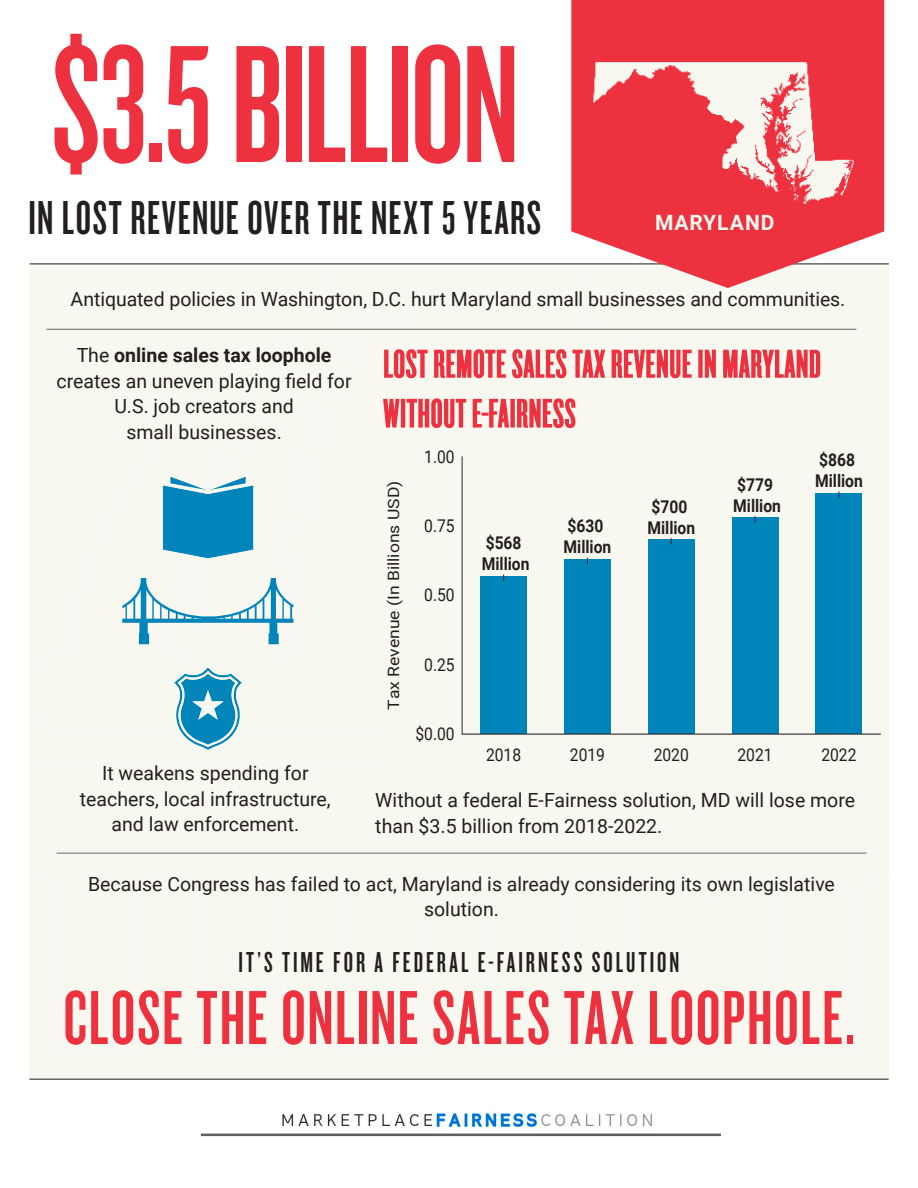
<style>
.page{position:relative;width:918px;height:1188px;background:#fff}
.page>*{position:absolute;margin:0;border:0;box-sizing:border-box;transform-origin:0 0}
.t1{font:174px "Knockout HTF47 Bantamweight";letter-spacing:-.015em;color:#ed313e}
.t2{font:79.5px "Knockout HTF47 Bantamweight";letter-spacing:.02em;color:#ed313e}
.t3{font:49.5px "Knockout HTF47 Bantamweight";letter-spacing:.03em;color:#231f20}
.t4{font:30px "Knockout HTF47 Bantamweight";letter-spacing:.1em;color:#231f20}
.t5{font:700 21px "Roboto";letter-spacing:.045em;color:#f8f7f0}
.t6{font:19.5px/25.5px "Roboto";color:#231f20;text-align:center}
.t7{font:700 17.55px/21px "Roboto";color:#231f20;scale:.89 1}
.t8{font:17.55px "Roboto";color:#231f20;scale:.89 1}
.t9{font:15.6px "Roboto";color:#231f20;scale:1.12 1}
.s1{font-weight:700}
</style>
<div class="page">
<hr style="left:30px;top:263px;width:859px;height:2px;background:#676767">
<svg style="left:571px;top:0;width:313px;height:288px;fill:#ed313e"></svg>
<hr style="left:29px;top:1078px;width:860px;height:2px;background:#676767">
<hr style="left:57px;top:853px;width:810px;height:1px;background:#676767">
<div style="left:378px;top:340px;width:511px;height:427px;background:#f8f7f0"></div>
<div style="left:480px;top:576px;width:47px;height:158px;background:#0085bb"></div>
<div style="left:564px;top:559px;width:47px;height:175px;background:#0085bb"></div>
<div style="left:648px;top:540px;width:46px;height:194px;background:#0085bb"></div>
<div style="left:732px;top:518px;width:47px;height:216px;background:#0085bb"></div>
<div style="left:816px;top:493px;width:46px;height:241px;background:#0085bb"></div>
<hr style="left:462px;top:457px;width:1px;height:277px;background:#231f20">
<hr style="left:462px;top:734px;width:418px;height:1px;background:#231f20">
<img style="left:384px;top:349px;width:437px;height:30px">
<img style="left:383px;top:398px;width:98px;height:31px">
<img style="left:481px;top:398px;width:8px;height:30px">
<img style="left:489px;top:398px;width:87px;height:31px">
<hr style="left:46px;top:329px;width:810px;height:1px;background:#676767">
<img style="left:200px;top:1111px;width:521px;height:26px">
<svg style="left:122px;top:578px;width:171px;height:66px"></svg>
<img style="left:167px;top:663px;width:82px;height:92px">
<img style="left:145px;top:467px;width:125px;height:99px">
<img style="left:580px;top:0;width:287px;height:284px">
<p class="t1" style="left:50px;top:18px;width:470px">$3.5 BILLION</p>
<p class="t3" style="left:29px;top:193px;width:514px">IN LOST REVENUE OVER THE NEXT 5 YEARS</p>
<p class="t5" style="left:655px;top:208px;width:121px">MARYLAND</p>
<p class="t6" style="left:71px;top:286px;width:776px">Antiquated policies in Washington, D.C. hurt Maryland small businesses and communities.</p>
<p class="t6" style="left:57px;top:342px;width:297px">The <span class="s1">online sales tax loophole </span>creates an uneven playing field for<br>U.S. job creators and</p>
<p class="t6" style="left:127px;top:418px;width:157px">small businesses.</p>
<p class="t6" style="left:80px;top:760px;width:252px">It weakens spending for teachers, local infrastructure, and law enforcement.</p>
<p class="t9" style="left:383px;top:710px;width:206px;rotate:-90deg">Tax Revenue (In Billions USD)</p>
<p class="t8" style="left:424px;top:444px;width:36px">1.00</p>
<p class="t8" style="left:424px;top:514px;width:36px">0.75</p>
<p class="t8" style="left:424px;top:583px;width:36px">0.50</p>
<p class="t8" style="left:424px;top:652px;width:36px">0.25</p>
<p class="t8" style="left:415px;top:721px;width:46px">$0.00</p>
<p class="t7" style="left:482px;top:532px;width:55px">$568<br>Million</p>
<p class="t8" style="left:486px;top:742px;width:41px">2018</p>
<p class="t7" style="left:564px;top:515px;width:55px">$630<br>Million</p>
<p class="t8" style="left:570px;top:742px;width:41px">2019</p>
<p class="t7" style="left:647px;top:495px;width:55px">$700<br>Million</p>
<p class="t8" style="left:654px;top:742px;width:41px">2020</p>
<p class="t7" style="left:733px;top:473px;width:55px">$779<br>Million</p>
<p class="t7" style="left:815px;top:449px;width:55px">$868<br>Million</p>
<p class="t8" style="left:738px;top:742px;width:41px">2021</p>
<p class="t8" style="left:821px;top:742px;width:41px">2022</p>
<p class="t6" style="left:375px;top:787px;width:481px;text-align:left">Without a federal E-Fairness solution, MD will lose more than $3.5 billion from 2018-2022.</p>
<p class="t6" style="left:88px;top:871px;width:748px">Because Congress has failed to act, Maryland is already considering its own legislative solution.</p>
<p class="t4" style="left:239px;top:947px;width:442px">IT’S TIME FOR A FEDERAL E-FAIRNESS SOLUTION</p>
<p class="t2" style="left:64px;top:978px;width:792px">CLOSE THE ONLINE SALES TAX LOOPHOLE.</p>
</div>
